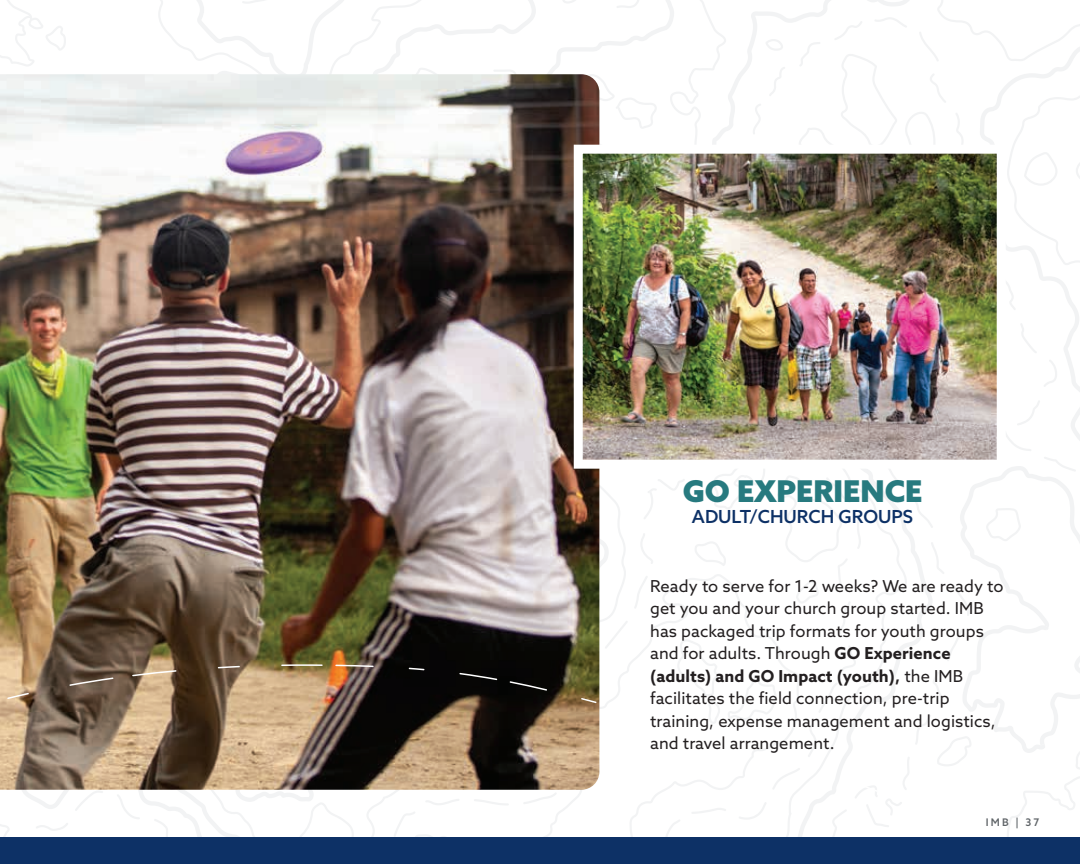
<style>
.page{position:relative;width:1080px;height:864px;background:#fff}
.page>*{position:absolute;margin:0;border:0;box-sizing:border-box;transform-origin:0 0}
.t1{font:900 30px "Azo Sans";color:#277a7f}
.t2{font:500 18px "Azo Sans";color:#0d3166}
.t3{font:16.5px/22.5px "Azo Sans";letter-spacing:.005em;color:#231f20}
.t4{font:500 10.5px "Azo Sans";color:#5e6367}
.s1{font-weight:700}
</style>
<div class="page">
<svg style="left:609px;top:574px;width:171px;height:75px"></svg>
<svg style="left:461px;top:0;width:75px;height:74px"></svg>
<svg style="left:838px;top:472px;width:99px;height:355px"></svg>
<svg style="left:729px;top:17px;width:334px;height:455px"></svg>
<svg style="left:1006px;top:322px;width:74px;height:119px"></svg>
<svg style="left:158px;top:0;width:303px;height:74px"></svg>
<svg style="left:713px;top:469px;width:52px;height:40px"></svg>
<svg style="left:778px;top:475px;width:64px;height:87px"></svg>
<svg style="left:1007px;top:777px;width:73px;height:60px"></svg>
<svg style="left:599px;top:77px;width:58px;height:52px"></svg>
<svg style="left:695px;top:542px;width:31px;height:24px"></svg>
<svg style="left:0;top:0;width:66px;height:66px"></svg>
<svg style="left:798px;top:0;width:282px;height:322px"></svg>
<svg style="left:937px;top:466px;width:143px;height:303px"></svg>
<svg style="left:796px;top:581px;width:22px;height:22px"></svg>
<svg style="left:765px;top:39px;width:18px;height:12px"></svg>
<svg style="left:677px;top:639px;width:43px;height:10px"></svg>
<img style="left:0;top:74px;width:599px;height:575px">
<img style="left:574px;top:145px;width:432px;height:324px">
<img style="left:299px;top:626px;width:298px;height:23px">
<svg style="left:0;top:649px;width:886px;height:188px"></svg>
<div style="left:0;top:837px;width:1080px;height:27px;background:#0d3166"></div>
<h1 class="t1" style="left:683px;top:471px;width:241px">GO EXPERIENCE</h1>
<p class="t2" style="left:692px;top:505px;width:223px">ADULT/CHURCH GROUPS</p>
<p class="t3" style="left:650px;top:574px;width:355px">Ready to serve for 1-2 weeks? We are ready to get you and your church group started. IMB has packaged trip formats for youth groups and for adults. Through <span class="s1">GO Experience (adults) and GO Impact (youth),</span> the IMB facilitates the field connection, pre-trip training, expense management and logistics, and travel arrangement.</p>
<p class="t4" style="left:986px;top:815px;width:55px">IMB | 37</p>
</div>
